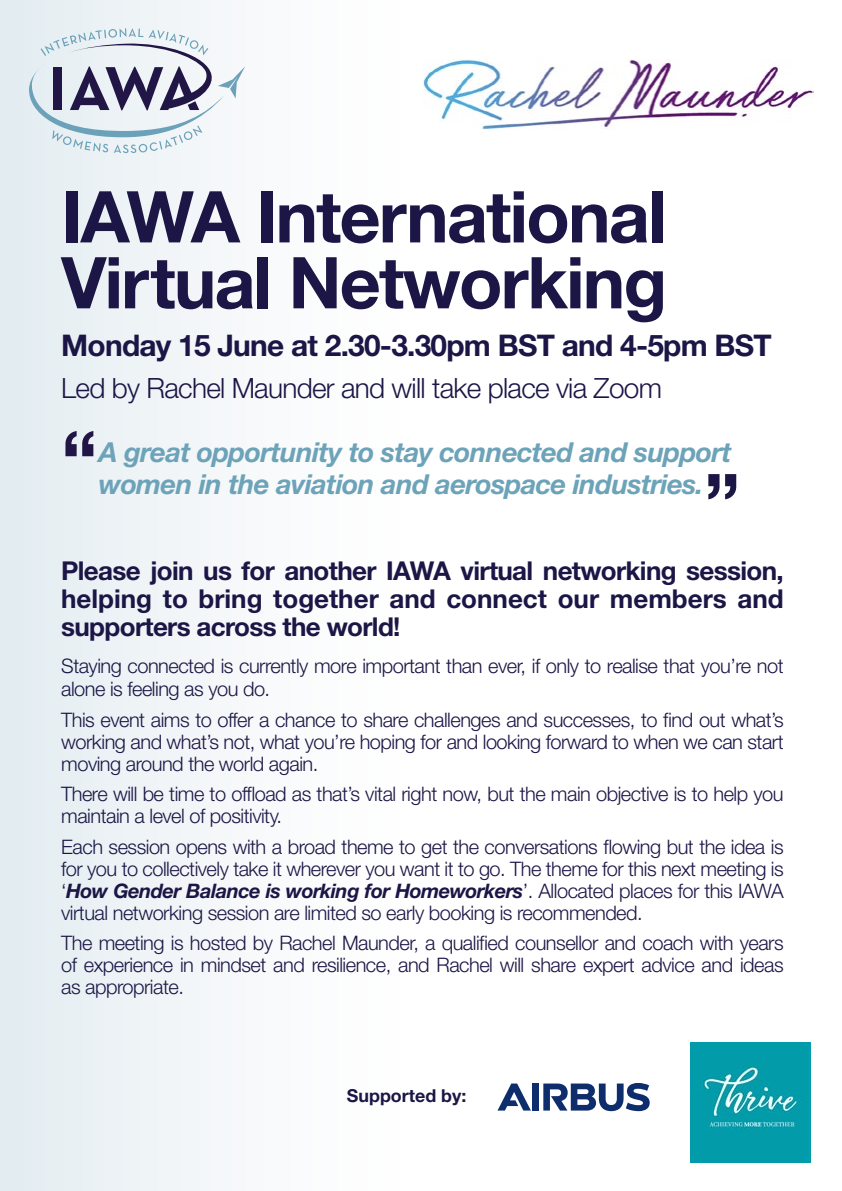
<style>
.page{position:relative;width:842px;height:1191px;background:#fff}
.page>*{position:absolute;margin:0;border:0;box-sizing:border-box;transform-origin:0 0}
.t1{font:700 78.6px "Helvetica Neue LT Std";color:#201545}
.t2{font:700 78.6px "Helvetica Neue LT Std";color:#1b1646}
.t3{font:700 71.6px/65.8px "Helvetica Neue LT Std";letter-spacing:-.025em;color:#1b1646}
.t4{font:700 29.8px "Helvetica Neue LT Std";letter-spacing:-.025em;color:#1b1646}
.t5{font:300 28px "Helvetica Neue LT Std";letter-spacing:-.025em;color:#1b1646}
.t6{font:italic 700 27.6px "Helvetica Neue LT Std";letter-spacing:-.025em;color:#6da3b9}
.t7{font:700 26px/28px "Helvetica Neue LT Std";letter-spacing:-.015em;color:#1b1646;text-align:justify}
.t8{font:300 20px/22px "Helvetica Neue LT Std";letter-spacing:-.025em;color:#1b1646;text-align:justify}
.t9{font:700 17.8px "Helvetica Neue LT Std";color:#1b1646}
.s1{font-weight:700;font-style:italic}
</style>
<div class="page">
<div style="left:0;top:0;width:804px;height:1191px;background:linear-gradient(to right,#ecf2f5,#fff)"></div>
<svg style="left:28px;top:28px;width:217px;height:125px"></svg>
<img style="left:424px;top:60px;width:390px;height:70px">
<img style="left:690px;top:1042px;width:121px;height:120px">
<div style="left:532px;top:1083px;width:7px;height:27px;background:#0d2d6c"></div>
<svg style="left:497px;top:1083px;width:34px;height:27px"></svg>
<svg style="left:543px;top:1083px;width:107px;height:28px"></svg>
<h2 class="t3" style="left:61px;top:182px;width:607px">IAWA International<br>Virtual Networking</h2>
<h3 class="t4" style="left:61px;top:327px;width:712px">Monday 15 June at 2.30-3.30pm BST and 4-5pm BST</h3>
<h3 class="t5" style="left:61px;top:371px;width:602px">Led by Rachel Maunder and will take place via Zoom</h3>
<h1 class="t1" style="left:61px;top:410px;width:38px">“</h1>
<h3 class="t6" style="left:99px;top:435px;width:634px">A great opportunity to stay connected and support</h3>
<h3 class="t6" style="left:99px;top:467px;width:606px">women in the aviation and aerospace industries.</h3>
<h1 class="t2" style="left:704px;top:453px;width:38px">”</h1>
<h3 class="t7" style="left:61px;top:556px;width:724px">Please join us for another IAWA virtual networking session, helping to bring together and connect our members and supporters across the world!</h3>
<p class="t8" style="left:61px;top:654px;width:724px;line-height:23px">Staying connected is currently more important than ever, if only to realise that you’re not alone is feeling as you do.</p>
<p class="t8" style="left:61px;top:708px;width:724px">This event aims to offer a chance to share challenges and successes, to find out what’s working and what’s not, what you’re hoping for and looking forward to when we can start moving around the world again.</p>
<p class="t8" style="left:61px;top:782px;width:724px">There will be time to offload as that’s vital right now, but the main objective is to help you maintain a level of positivity.</p>
<p class="t8" style="left:61px;top:835px;width:724px">Each session opens with a broad theme to get the conversations flowing but the idea is for you to collectively take it wherever you want it to go. The theme for this next meeting is ‘<span class="s1">How Gender Balance is working for Homeworkers</span>’. Allocated places for this IAWA virtual networking session are limited so early booking is recommended.</p>
<p class="t8" style="left:61px;top:931px;width:724px">The meeting is hosted by Rachel Maunder, a qualified counsellor and coach with years of experience in mindset and resilience, and Rachel will share expert advice and ideas as appropriate.</p>
<p class="t9" style="left:347px;top:1084px;width:121px">Supported by:</p>
</div>
